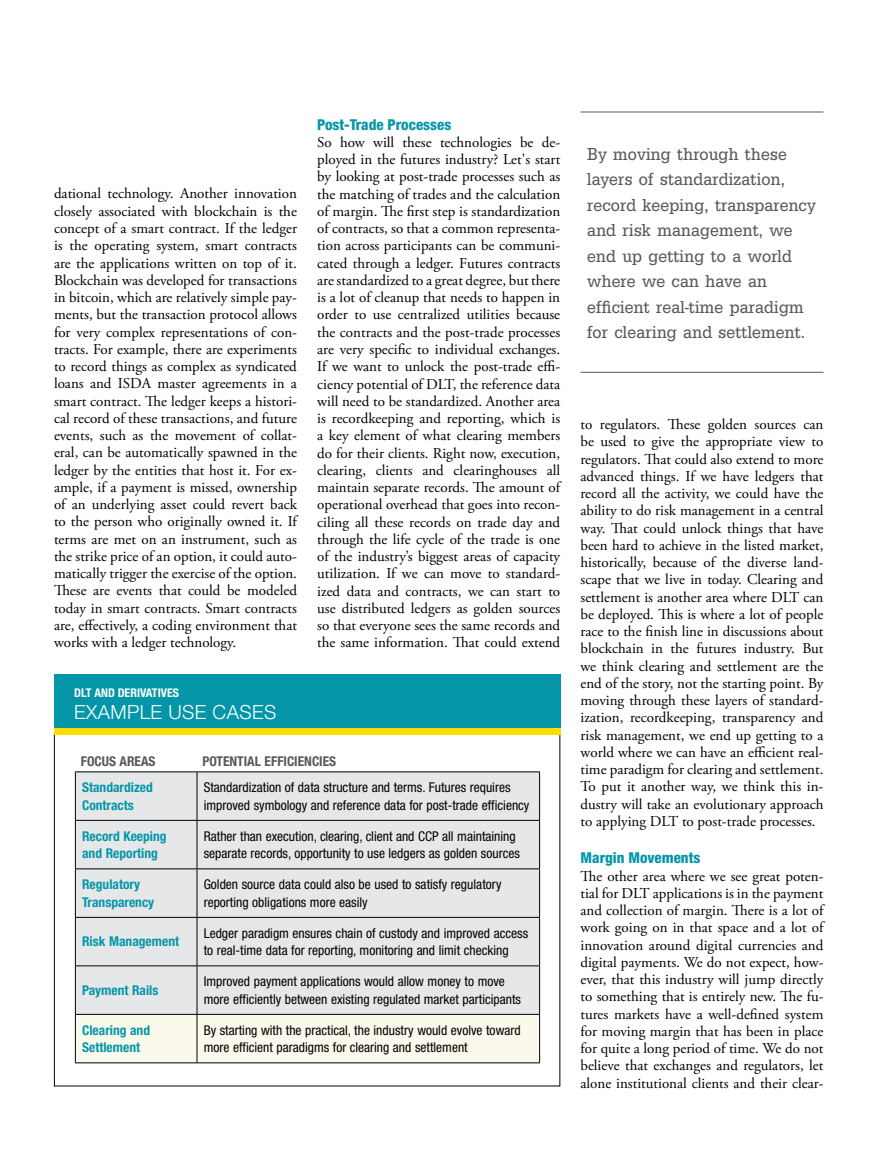
<style>
.page{position:relative;width:891px;height:1168px;background:#fff}
.page>*{position:absolute;margin:0;border:0;box-sizing:border-box;transform-origin:0 0}
.t1{font:300 19.5px "Helvetica Neue LT Std";letter-spacing:.02em;color:#fff}
.t2{font:18px/25.5px "URW Egyptienne T Regu Extr Narr";letter-spacing:.01em;color:#58595b}
.t3{font:15px/17.2px "Adobe Garamond Pro";color:#000;text-align:justify}
.t4{font:800 condensed 15px "Helvetica Neue LT Std";color:#0496a8}
.t5{font:condensed 13.5px/17.2px "Helvetica Neue LT Std";color:#000}
.t6{font:700 condensed 13.5px/17.2px "Helvetica Neue LT Std";color:#0496a8}
.t7{font:700 condensed 13.5px "Helvetica Neue LT Std";color:#58595b}
.t8{font:700 condensed 12px "Helvetica Neue LT Std";color:#fff}
</style>
<div class="page">
<div style="left:76px;top:772px;width:463px;height:242px;background:#e6e7e8"></div>
<div style="left:76px;top:1015px;width:463px;height:47px;background:#fbf9eb"></div>
<hr style="left:75px;top:771px;width:122px;height:1px;background:#000">
<hr style="left:197px;top:771px;width:343px;height:1px;background:#000">
<hr style="left:75px;top:772px;width:1px;height:48px;background:#000">
<hr style="left:197px;top:772px;width:1px;height:48px;background:#000">
<hr style="left:539px;top:772px;width:1px;height:48px;background:#000">
<hr style="left:75px;top:820px;width:122px;height:1px;background:#000">
<hr style="left:75px;top:821px;width:1px;height:47px;background:#000">
<hr style="left:197px;top:820px;width:343px;height:1px;background:#000">
<hr style="left:197px;top:821px;width:1px;height:47px;background:#000">
<hr style="left:539px;top:821px;width:1px;height:47px;background:#000">
<hr style="left:75px;top:868px;width:122px;height:1px;background:#000">
<hr style="left:75px;top:869px;width:1px;height:48px;background:#000">
<hr style="left:197px;top:868px;width:343px;height:1px;background:#000">
<hr style="left:197px;top:869px;width:1px;height:48px;background:#000">
<hr style="left:539px;top:869px;width:1px;height:48px;background:#000">
<hr style="left:75px;top:917px;width:122px;height:1px;background:#000">
<hr style="left:75px;top:918px;width:1px;height:47px;background:#000">
<hr style="left:197px;top:917px;width:343px;height:1px;background:#000">
<hr style="left:197px;top:918px;width:1px;height:47px;background:#000">
<hr style="left:539px;top:918px;width:1px;height:47px;background:#000">
<hr style="left:75px;top:965px;width:122px;height:1px;background:#000">
<hr style="left:75px;top:966px;width:1px;height:48px;background:#000">
<hr style="left:197px;top:965px;width:343px;height:1px;background:#000">
<hr style="left:197px;top:966px;width:1px;height:48px;background:#000">
<hr style="left:539px;top:966px;width:1px;height:48px;background:#000">
<hr style="left:75px;top:1014px;width:122px;height:1px;background:#000">
<hr style="left:75px;top:1015px;width:1px;height:47px;background:#000">
<hr style="left:197px;top:1014px;width:343px;height:1px;background:#000">
<hr style="left:197px;top:1015px;width:1px;height:47px;background:#000">
<hr style="left:539px;top:1015px;width:1px;height:47px;background:#000">
<hr style="left:75px;top:1062px;width:122px;height:1px;background:#000">
<hr style="left:197px;top:1062px;width:343px;height:1px;background:#000">
<div style="left:54px;top:675px;width:506px;height:54px;background:#0496a8"></div>
<div style="left:54px;top:728px;width:506px;height:7px;background:#ffdc00"></div>
<hr style="left:580px;top:112px;width:244px;height:1px;background:#58595b">
<hr style="left:580px;top:372px;width:244px;height:1px;background:#58595b">
<p class="t3" style="left:54px;top:186px;width:245px">dational technology. Another innovation closely associated with blockchain is the concept of a smart contract. If the ledger is the operating system, smart contracts are the applications written on top of it.<br>Blockchain was developed for transactions in bitcoin, which are relatively simple pay&shy;ments, but the transaction protocol allows for very complex representations of con&shy;tracts. For example, there are experiments to record things as complex as syndicated loans and ISDA master agreements in a smart contract. The ledger keeps a histori&shy;cal record of these transactions, and future events, such as the movement of collat&shy;eral, can be automatically spawned in the ledger by the entities that host it. For ex&shy;ample, if a payment is missed, ownership of an underlying asset could revert back to the person who originally owned it. If terms are met on an instrument, such as the strike price of an option, it could auto&shy;matically trigger the exercise of the option.<br>These are events that could be modeled today in smart contracts. Smart contracts are, effectively, a coding environment that works with a ledger technology.</p>
<p class="t8" style="left:74px;top:685px;width:106px">DLT AND DERIVATIVES</p>
<h1 class="t1" style="left:74px;top:700px;width:204px">EXAMPLE USE CASES</h1>
<p class="t4" style="left:317px;top:115px;width:136px">Post-Trade Processes</p>
<p class="t3" style="left:317px;top:134px;width:245px">So how will these technologies be de&shy;ployed in the futures industry? Let's start by looking at post-trade processes such as the matching of trades and the calculation of margin. The first step is standardization of contracts, so that a common representa&shy;tion across participants can be communi&shy;cated through a ledger. Futures contracts are standardized to a great degree, but there is a lot of cleanup that needs to happen in order to use centralized utilities because the contracts and the post-trade processes are very specific to individual exchanges.<br>If we want to unlock the post-trade effi&shy;ciency potential of DLT, the reference data will need to be standardized. Another area is recordkeeping and reporting, which is a key element of what clearing members do for their clients. Right now, execution, clearing, clients and clearinghouses all maintain separate records. The amount of operational overhead that goes into recon&shy;ciling all these records on trade day and through the life cycle of the trade is one of the industry’s biggest areas of capacity utilization. If we can move to standard&shy;ized data and contracts, we can start to use distributed ledgers as golden sources so that everyone sees the same records and the same information. That could extend</p>
<p class="t7" style="left:81px;top:753px;width:76px">FOCUS AREAS</p>
<p class="t7" style="left:202px;top:753px;width:135px">POTENTIAL EFFICIENCIES</p>
<p class="t6" style="left:82px;top:779px;width:72px">Standardized<br>Contracts</p>
<p class="t5" style="left:204px;top:779px;width:327px">Standardization of data structure and terms. Futures requires improved symbology and reference data for post-trade efficiency</p>
<p class="t6" style="left:82px;top:827px;width:86px">Record Keeping and Reporting</p>
<p class="t5" style="left:204px;top:827px;width:318px">Rather than execution, clearing, client and CCP all maintaining separate records, opportunity to use ledgers as golden sources</p>
<p class="t6" style="left:82px;top:876px;width:74px">Regulatory<br>Transparency</p>
<p class="t5" style="left:204px;top:876px;width:299px">Golden source data could also be used to satisfy regulatory reporting obligations more easily</p>
<p class="t6" style="left:82px;top:933px;width:99px">Risk Management</p>
<p class="t5" style="left:204px;top:924px;width:326px">Ledger paradigm ensures chain of custody and improved access to real-time data for reporting, monitoring and limit checking</p>
<p class="t6" style="left:82px;top:981px;width:78px">Payment Rails</p>
<p class="t5" style="left:204px;top:973px;width:319px">Improved payment applications would allow money to move more efficiently between existing regulated market participants</p>
<p class="t6" style="left:82px;top:1021px;width:70px">Clearing and<br>Settlement</p>
<p class="t5" style="left:204px;top:1021px;width:319px">By starting with the practical, the industry would evolve toward more efficient paradigms for clearing and settlement</p>
<p class="t2" style="left:587px;top:141px;width:230px">By moving through these layers of standardization, record keeping, transparency and risk management, we end up getting to a world where we can have an efficient real-time paradigm for clearing and settlement.</p>
<p class="t3" style="left:580px;top:416px;width:245px">to regulators. These golden sources can be used to give the appropriate view to regulators. That could also extend to more advanced things. If we have ledgers that record all the activity, we could have the ability to do risk management in a central way. That could unlock things that have been hard to achieve in the listed market, historically, because of the diverse land&shy;scape that we live in today. Clearing and settlement is another area where DLT can be deployed. This is where a lot of people race to the finish line in discussions about blockchain in the futures industry. But we think clearing and settlement are the end of the story, not the starting point. By moving through these layers of standard&shy;ization, recordkeeping, transparency and risk management, we end up getting to a world where we can have an efficient real&shy;time paradigm for clearing and settlement.<br>To put it another way, we think this in&shy;dustry will take an evolutionary approach to applying DLT to post-trade processes.</p>
<p class="t4" style="left:580px;top:849px;width:121px">Margin Movements</p>
<p class="t3" style="left:580px;top:868px;width:245px">The other area where we see great poten&shy;tial for DLT applications is in the payment and collection of margin. There is a lot of work going on in that space and a lot of innovation around digital currencies and digital payments. We do not expect, how&shy;ever, that this industry will jump directly to something that is entirely new. The fu&shy;tures markets have a well-defined system for moving margin that has been in place for quite a long period of time. We do not believe that exchanges and regulators, let alone institutional clients and their clear-</p>
</div>
